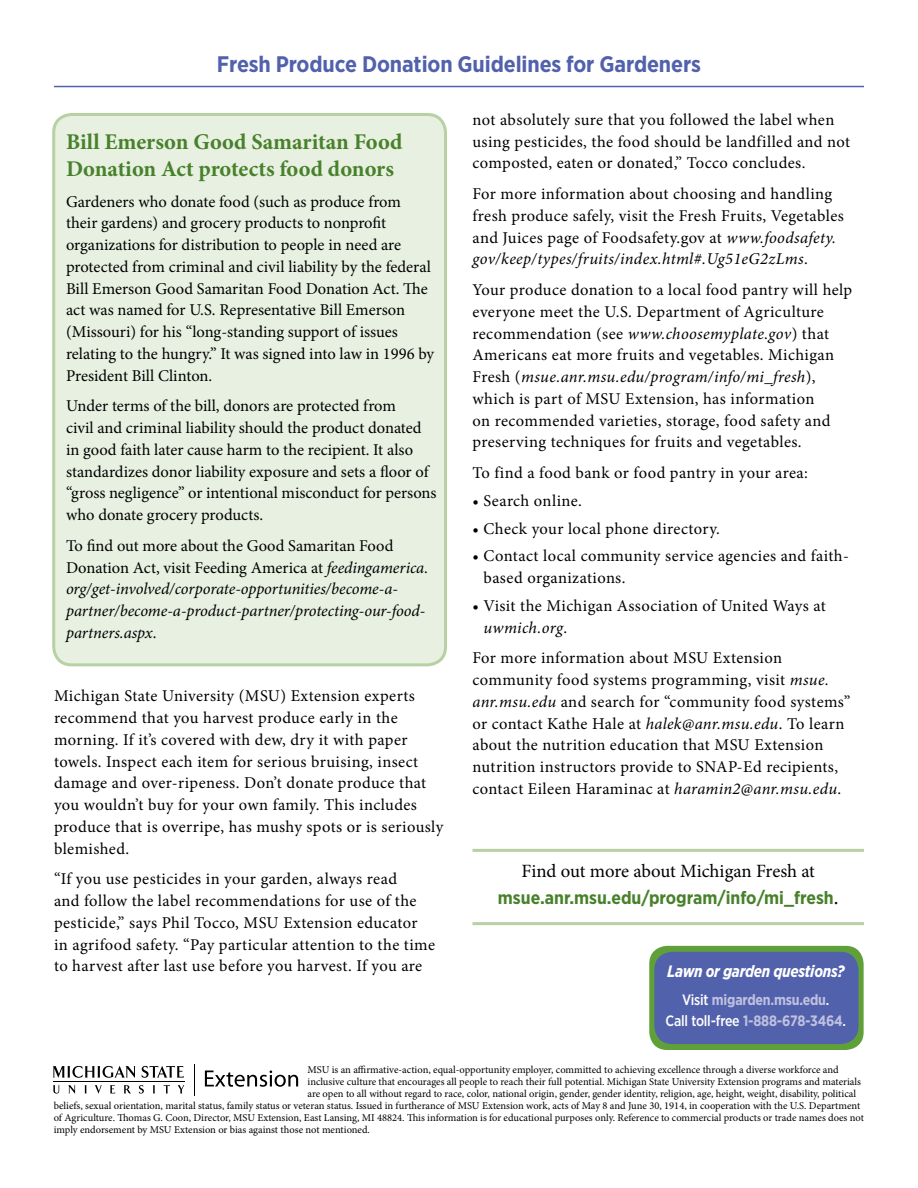
<style>
.page{position:relative;width:918px;height:1188px;background:#fff}
.page>*{position:absolute;margin:0;border:0;box-sizing:border-box;transform-origin:0 0}
.t1{font:700 22.5px/27px "Minion Pro";color:#48812b}
.t2{font:700 22.5px "Gotham Narrow";letter-spacing:-.005em;color:#5261ac}
.t3{font:18.75px "Minion Pro";letter-spacing:-.005em;color:#000}
.t4{font:700 18px "Gotham Narrow";color:#48812b}
.t5{font:16.5px/21.8px "Minion Pro";letter-spacing:.015em;color:#000}
.t6{font:16.5px/21.8px "Minion Pro";letter-spacing:-.005em;color:#000}
.t7{font:italic 16.5px/21.8px "Minion Pro";letter-spacing:-.01em;color:#000}
.t8{font:italic 700 16.5px "Gotham Narrow";letter-spacing:-.015em;color:#fff;scale:.95 1}
.t9{font:500 15px "Gotham Narrow";letter-spacing:-.015em;color:#fff;scale:.95 1}
.t10{font:700 15px "Gotham Narrow";letter-spacing:-.015em;color:#c0c1e1;scale:.95 1}
.t11{font:10.5px "Minion Pro";color:#000}
.s1{font-style:italic}
.s2{font-style:normal}
.s3{font-family:"Minion Pro";font-weight:400;font-size:21px;color:#000}
.s4{font-weight:500;color:#fff}
.s5{font-weight:700;color:#c0c1e1}
</style>
<div class="page">
<hr style="left:54px;top:86px;width:810px;height:1px;background:#5261ac">
<div style="left:54px;top:114px;width:391px;height:551px;background:#e8f0e2;border-radius:18px"></div>
<div style="left:52px;top:113px;width:395px;height:553px;border:3px solid #b7d1a2;border-radius:18px"></div>
<hr style="left:472px;top:849px;width:392px;height:3px;background:#b7d1a2">
<hr style="left:472px;top:922px;width:392px;height:3px;background:#b7d1a2">
<div style="left:649px;top:946px;width:215px;height:104px;background:#5fa038;border-radius:18px"></div>
<div style="left:654px;top:952px;width:205px;height:92px;background:#5261ac;border-radius:18px"></div>
<svg style="left:53px;top:1085px;width:7px;height:9px"></svg>
<svg style="left:68px;top:1085px;width:7px;height:9px"></svg>
<svg style="left:85px;top:1085px;width:2px;height:8px"></svg>
<svg style="left:95px;top:1085px;width:7px;height:9px"></svg>
<svg style="left:110px;top:1085px;width:5px;height:8px"></svg>
<svg style="left:124px;top:1085px;width:7px;height:8px"></svg>
<svg style="left:139px;top:1085px;width:5px;height:9px"></svg>
<svg style="left:153px;top:1085px;width:2px;height:8px"></svg>
<svg style="left:164px;top:1085px;width:6px;height:8px"></svg>
<svg style="left:178px;top:1085px;width:7px;height:8px"></svg>
<svg style="left:53px;top:1066px;width:82px;height:12px"></svg>
<svg style="left:142px;top:1066px;width:42px;height:12px"></svg>
<hr style="left:53px;top:1081px;width:131px;height:1px;background:#000">
<svg style="left:205px;top:1070px;width:93px;height:17px"></svg>
<hr style="left:194px;top:1064px;width:1px;height:32px;background:#000">
<h1 class="t2" style="left:217px;top:50px;width:486px">Fresh Produce Donation Guidelines for Gardeners</h1>
<p class="t5" style="left:472px;top:109px;width:379px">not absolutely sure that you followed the label when using pesticides, the food should be landfilled and not composted, eaten or donated,” Tocco concludes.</p>
<p class="t5" style="left:472px;top:183px;width:373px">For more information about choosing and handling fresh produce safely, visit the Fresh Fruits, Vegetables and Juices page of Foodsafety.gov at <span class="s1">www.foodsafety. gov/keep/types/fruits/index.html#.Ug51eG2zLms</span>.</p>
<p class="t5" style="left:472px;top:279px;width:381px">Your produce donation to a local food pantry will help everyone meet the U.S. Department of Agriculture recommendation (see <span class="s1">www.choosemyplate.gov</span>) that Americans eat more fruits and vegetables. Michigan Fresh (<span class="s1">msue.anr.msu.edu/program/info/mi_fresh</span>), which is part of MSU Extension, has information<br>on recommended varieties, storage, food safety and preserving techniques for fruits and vegetables.</p>
<p class="t5" style="left:472px;top:462px;width:337px">To find a food bank or food pantry in your area:</p>
<p class="t5" style="left:472px;top:490px;width:111px">• Search online.</p>
<p class="t5" style="left:472px;top:518px;width:249px">• Check your local phone directory.</p>
<p class="t5" style="left:484px;top:545px;width:367px;text-indent:-11px">• Contact local community service agencies and faith&shy;based organizations.</p>
<p class="t5" style="left:484px;top:595px;width:344px;text-indent:-11px">• Visit the Michigan Association of United Ways at <span class="s1">uwmich.org</span>.</p>
<p class="t5" style="left:472px;top:647px;width:379px">For more information about MSU Extension community food systems programming, visit <span class="s1">msue. anr.msu.edu</span> and search for “community food systems” or contact Kathe Hale at <span class="s1">halek@anr.msu.edu</span>. To learn about the nutrition education that MSU Extension nutrition instructors provide to SNAP-Ed recipients, contact Eileen Haraminac at <span class="s1">haramin2@anr.msu.edu</span>.</p>
<p class="t1" style="left:66px;top:128px;width:338px">Bill Emerson Good Samaritan Food<br>Donation Act protects food donors</p>
<p class="t6" style="left:66px;top:191px;width:370px">Gardeners who donate food (such as produce from their gardens) and grocery products to nonprofit organizations for distribution to people in need are protected from criminal and civil liability by the federal Bill Emerson Good Samaritan Food Donation Act. The act was named for U.S. Representative Bill Emerson (Missouri) for his “long-standing support of issues relating to the hungry.” It was signed into law in 1996 by President Bill Clinton.</p>
<p class="t5" style="left:66px;top:395px;width:372px">Under terms of the bill, donors are protected from<br>civil and criminal liability should the product donated in good faith later cause harm to the recipient. It also standardizes donor liability exposure and sets a floor of “gross negligence” or intentional misconduct for persons who donate grocery products.</p>
<p class="t7" style="left:66px;top:535px;width:364px"><span class="s2">To find out more about the Good Samaritan Food Donation Act, visit Feeding America at</span> feedingamerica. org/get-involved/corporate-opportunities/become-a&shy;partner/become-a-product-partner/protecting-our-food&shy;partners.aspx<span class="s2">.</span></p>
<p class="t5" style="left:54px;top:685px;width:391px">Michigan State University (MSU) Extension experts recommend that you harvest produce early in the morning. If it’s covered with dew, dry it with paper towels. Inspect each item for serious bruising, insect damage and over-ripeness. Don’t donate produce that you wouldn’t buy for your own family. This includes produce that is overripe, has mushy spots or is seriously blemished.</p>
<p class="t5" style="left:54px;top:868px;width:383px">“If you use pesticides in your garden, always read<br>and follow the label recommendations for use of the pesticide,” says Phil Tocco, MSU Extension educator in agrifood safety. “Pay particular attention to the time to harvest after last use before you harvest. If you are</p>
<p class="t3" style="left:521px;top:858px;width:295px">Find out more about Michigan Fresh at</p>
<p class="t4" style="left:498px;top:886px;width:342px">msue.anr.msu.edu/program/info/mi_fresh<span class="s3">.</span></p>
<p class="t8" style="left:667px;top:960px;width:188px">Lawn or garden questions?</p>
<p class="t10" style="left:682px;top:990px;width:157px"><span class="s4">Visit</span> migarden.msu.edu<span class="s4">.</span></p>
<p class="t9" style="left:665px;top:1012px;width:192px">Call toll-free <span class="s5">1-888-678-3464</span>.</p>
<p class="t11" style="left:308px;top:1063px;width:533px">MSU is an affirmative-action, equal-opportunity employer, committed to achieving excellence through a diverse workforce and</p>
<p class="t11" style="left:308px;top:1075px;width:555px">inclusive culture that encourages all people to reach their full potential. Michigan State University Extension programs and materials</p>
<p class="t11" style="left:308px;top:1087px;width:550px">are open to all without regard to race, color, national origin, gender, gender identity, religion, age, height, weight, disability, political</p>
<p class="t11" style="left:54px;top:1099px;width:808px">beliefs, sexual orientation, marital status, family status or veteran status. Issued in furtherance of MSU Extension work, acts of May 8 and June 30, 1914, in cooperation with the U.S. Department</p>
<p class="t11" style="left:54px;top:1111px;width:812px">of Agriculture. Thomas G. Coon, Director, MSU Extension, East Lansing, MI 48824. This information is for educational purposes only. Reference to commercial products or trade names does not</p>
<p class="t11" style="left:54px;top:1123px;width:318px">imply endorsement by MSU Extension or bias against those not mentioned.</p>
</div>
